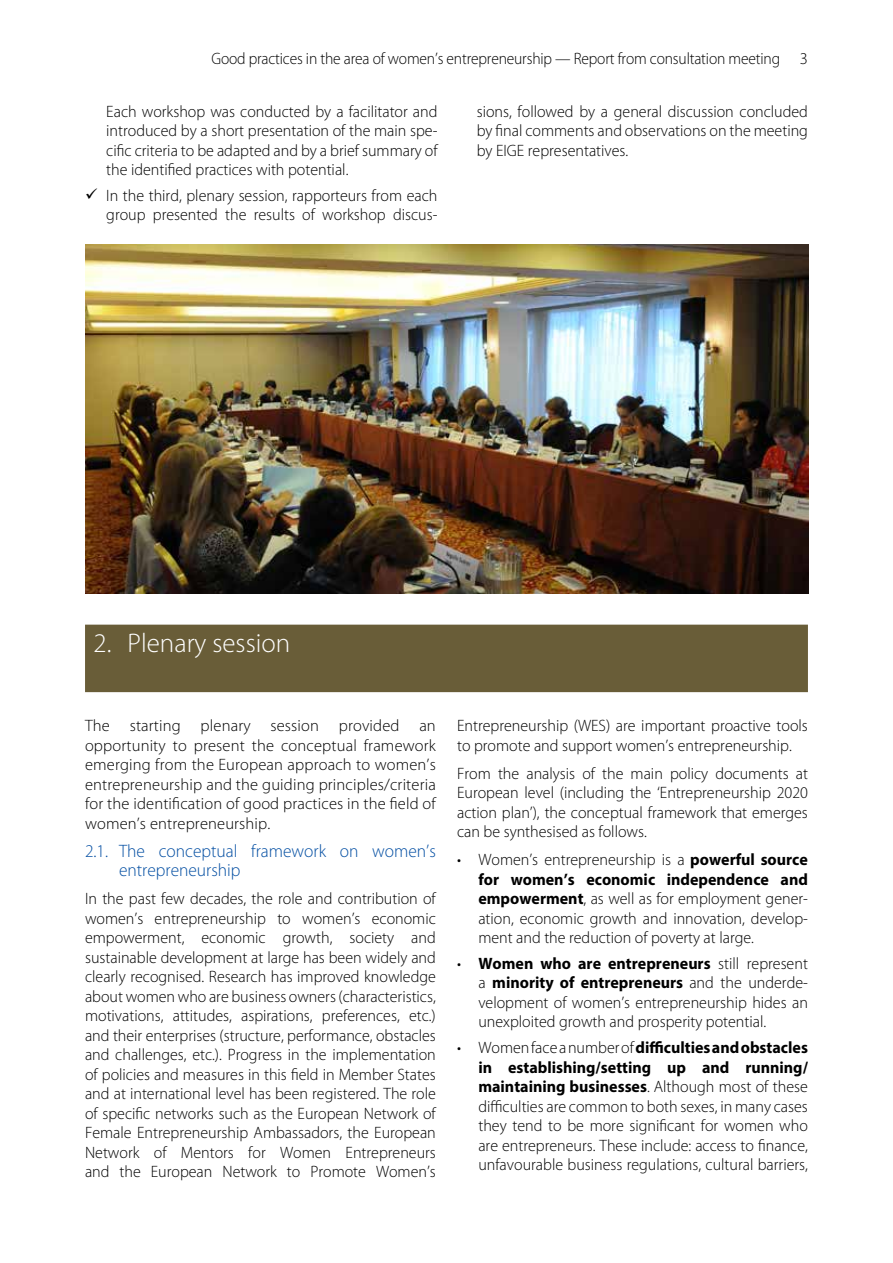
<style>
.page{position:relative;width:893px;height:1263px;background:#fff}
.page>*{position:absolute;margin:0;border:0;box-sizing:border-box;transform-origin:0 0}
.t1{font:300 27px "Myriad Pro";color:#fff}
.t2{font:300 18px/19.5px "Myriad Pro";color:#034ea2}
.t3{font:300 16.5px/19.5px "Myriad Pro";color:#000;text-align:justify}
.t4{font:300 16.5px "Myriad Pro";color:#000;scale:.94 1}
.s1{font-weight:700}
</style>
<div class="page">
<img style="left:86px;top:245px;width:722px;height:348px">
<div style="left:85px;top:625px;width:723px;height:67px;background:#695d38"></div>
<p class="t4" style="left:212px;top:49px;width:636px">Good practices in the area of women’s entrepreneurship — Report from consultation meeting 3</p>
<p class="t3" style="left:106px;top:102px;width:333px">Each workshop was conducted by a facilitator and introduced by a short presentation of the main spe&shy;cific criteria to be adapted and by a brief summary of the identified practices with potential.</p>
<p class="t3" style="left:85px;top:186px;width:354px;text-align:right">✓ In the third, plenary session, rapporteurs from each group presented the results of workshop discus-</p>
<p class="t3" style="left:477px;top:102px;width:333px">sions, followed by a general discussion concluded by final comments and observations on the meeting by EIGE representatives.</p>
<h1 class="t1" style="left:94px;top:628px;width:198px">2. Plenary session</h1>
<p class="t3" style="left:85px;top:716px;width:352px">The starting plenary session provided an opportunity to present the conceptual framework emerging from the European approach to women’s entrepreneurship and the guiding principles/criteria for the identification of good practices in the field of women’s entrepreneurship.</p>
<p class="t2" style="left:119px;top:841px;width:318px;text-indent:-34px">2.1. The conceptual framework on women’s entrepreneurship</p>
<p class="t3" style="left:85px;top:889px;width:352px">In the past few decades, the role and contribution of women’s entrepreneurship to women’s economic empowerment, economic growth, society and sustainable development at large has been widely and clearly recognised. Research has improved knowledge about women who are business owners (characteristics, motivations, attitudes, aspirations, preferences, etc.) and their enterprises (structure, performance, obstacles and challenges, etc.). Progress in the implementation of policies and measures in this field in Member States and at international level has been registered. The role of specific networks such as the European Network of Female Entrepreneurship Ambassadors, the European Network of Mentors for Women Entrepreneurs and the European Network to Promote Women’s</p>
<p class="t3" style="left:457px;top:716px;width:352px">Entrepreneurship (WES) are important proactive tools to promote and support women’s entrepreneurship.</p>
<p class="t3" style="left:457px;top:764px;width:352px">From the analysis of the main policy documents at European level (including the ‘Entrepreneurship 2020 action plan’), the conceptual framework that emerges can be synthesised as follows.</p>
<p class="t3" style="left:478px;top:850px;width:331px;text-indent:-21px">• Women’s entrepreneurship is a <span class="s1">powerful source for women’s economic independence and empowerment</span>, as well as for employment gener&shy;ation, economic growth and innovation, develop&shy;ment and the reduction of poverty at large.</p>
<p class="t3" style="left:478px;top:954px;width:331px;text-indent:-21px">• <span class="s1">Women who are entrepreneurs</span> still represent a <span class="s1">minority of entrepreneurs</span> and the underde&shy;velopment of women’s entrepreneurship hides an unexploited growth and prosperity potential.</p>
<p class="t3" style="left:478px;top:1038px;width:331px;text-indent:-21px">• Women face a number of <span class="s1">difficulties and obstacles in establishing/setting up and running/ maintaining businesses</span>. Although most of these difficulties are common to both sexes, in many cases they tend to be more significant for women who are entrepreneurs. These include: access to finance, unfavourable business regulations, cultural barriers,</p>
</div>
